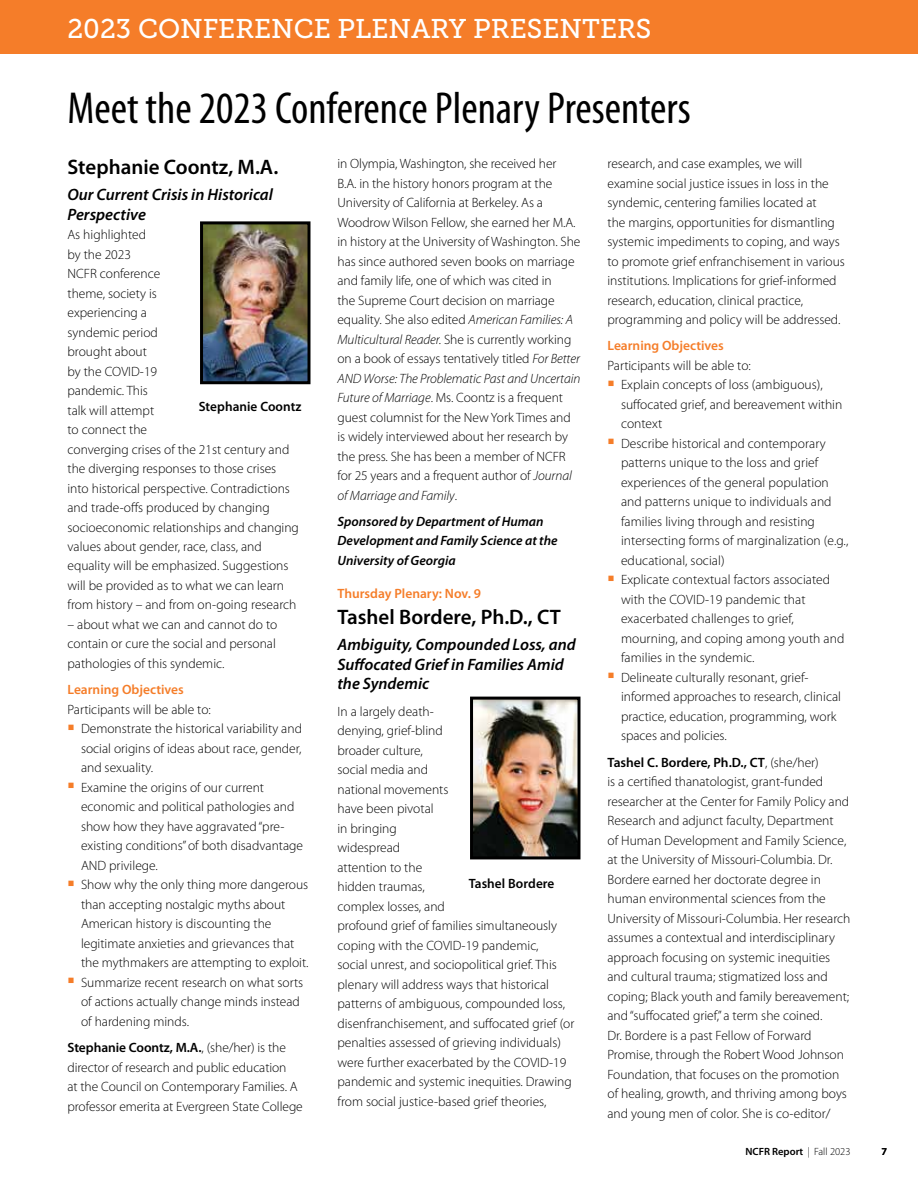
<style>
.page{position:relative;width:918px;height:1188px;background:#fff}
.page>*{position:absolute;margin:0;border:0;box-sizing:border-box;transform-origin:0 0}
.t1{font:condensed 45px "Myriad Pro";color:#000}
.t2{font:27px "Museo Slab 500";color:#fff}
.t3{font:600 21px "Myriad Pro";color:#000}
.t4{font:italic 600 16.5px/19.5px "Myriad Pro";color:#000}
.t5{font:300 13.5px/19.5px "Myriad Pro";color:#000}
.t6{font:italic 600 13.5px/19.5px "Myriad Pro";color:#000}
.t7{font:600 13.5px "Myriad Pro";color:#f57d29}
.t8{font:600 13.5px "Myriad Pro";letter-spacing:.005em;color:#000}
.t9{font:600 10.5px "Myriad Pro";color:#000}
.s1{font-family:"Minion Pro";font-weight:400;font-size:18.3px;color:#f57d29}
.s2{font-weight:600}
.s3{font-style:italic}
.s4{font-weight:300}
</style>
<div class="page">
<div style="left:0;top:0;width:918px;height:54px;background:#f57d29"></div>
<img style="left:204px;top:225px;width:102px;height:155px">
<div style="left:200px;top:221px;width:110px;height:163px;border:3px solid #000"></div>
<img style="left:474px;top:701px;width:102px;height:154px">
<div style="left:470px;top:697px;width:110px;height:162px;border:3px solid #000"></div>
<h2 class="t2" style="left:68px;top:13px;width:586px">2023 CONFERENCE PLENARY PRESENTERS</h2>
<h1 class="t1" style="left:68px;top:81px;width:625px">Meet the 2023 Conference Plenary Presenters</h1>
<h3 class="t3" style="left:68px;top:153px;width:212px">Stephanie Coontz, M.A.</h3>
<p class="t4" style="left:68px;top:184px;width:207px">Our Current Crisis in Historical<br>Perspective</p>
<p class="t5" style="left:68px;top:225px;width:233px">As highlighted<br>by the 2023<br>NCFR conference<br>theme, society is<br>experiencing a<br>syndemic period<br>brought about<br>by the COVID-19<br>pandemic. This<br>talk will attempt<br>to connect the<br>converging crises of the 21st century and the diverging responses to those crises into historical perspective. Contradictions and trade-offs produced by changing socioeconomic relationships and changing values about gender, race, class, and equality will be emphasized. Suggestions will be provided as to what we can learn from history – and from on-going research</p>
<p class="t5" style="left:68px;top:615px;width:211px;text-align:justify">– about what we can and cannot do to contain or cure the social and personal pathologies of this syndemic.</p>
<p class="t7" style="left:68px;top:681px;width:118px">Learning Objectives</p>
<p class="t5" style="left:68px;top:699px;width:145px">Participants will be able to:</p>
<p class="t5" style="left:81px;top:719px;width:223px;text-align:justify;text-indent:-14px"><span class="s1">■</span> Demonstrate the historical variability and social origins of ideas about race, gender, and sexuality.</p>
<p class="t5" style="left:81px;top:777px;width:224px;text-indent:-14px"><span class="s1">■</span> Examine the origins of our current economic and political pathologies and show how they have aggravated “pre&shy;existing conditions” of both disadvantage AND privilege.</p>
<p class="t5" style="left:81px;top:875px;width:229px;text-indent:-14px"><span class="s1">■</span> Show why the only thing more dangerous than accepting nostalgic myths about American history is discounting the legitimate anxieties and grievances that the mythmakers are attempting to exploit.</p>
<p class="t5" style="left:81px;top:972px;width:224px;text-indent:-14px"><span class="s1">■</span> Summarize recent research on what sorts of actions actually change minds instead of hardening minds.</p>
<p class="t5" style="left:68px;top:1038px;width:237px"><span class="s2">Stephanie Coontz, M.A.</span>, (she/her) is the director of research and public education<br>at the Council on Contemporary Families. A professor emerita at Evergreen State College</p>
<p class="t8" style="left:199px;top:398px;width:104px">Stephanie Coontz</p>
<p class="t5" style="left:338px;top:154px;width:245px">in Olympia, Washington, she received her<br>B.A. in the history honors program at the University of California at Berkeley. As a Woodrow Wilson Fellow, she earned her M.A. in history at the University of Washington. She has since authored seven books on marriage and family life, one of which was cited in<br>the Supreme Court decision on marriage equality. She also edited <span class="s3">American Families: A Multicultural Reader.</span> She is currently working on a book of essays tentatively titled <span class="s3">For Better AND Worse: The Problematic Past and Uncertain Future of Marriage</span>. Ms. Coontz is a frequent guest columnist for the New York Times and is widely interviewed about her research by the press. She has been a member of NCFR for 25 years and a frequent author of <span class="s3">Journal of Marriage and Family</span>.</p>
<p class="t6" style="left:338px;top:511px;width:222px">Sponsored by Department of Human<br>Development and Family Science at the<br>University of Georgia</p>
<p class="t7" style="left:338px;top:585px;width:145px">Thursday Plenary: Nov. 9</p>
<h3 class="t3" style="left:338px;top:604px;width:225px">Tashel Bordere, Ph.D., CT</h3>
<p class="t4" style="left:338px;top:635px;width:240px">Ambiguity, Compounded Loss, and<br>Suffocated Grief in Families Amid the Syndemic</p>
<p class="t5" style="left:338px;top:701px;width:238px">In a largely death-<br>denying, grief-blind<br>broader culture,<br>social media and<br>national movements<br>have been pivotal<br>in bringing<br>widespread<br>attention to the<br>hidden traumas,<br>complex losses, and<br>profound grief of families simultaneously coping with the COVID-19 pandemic,<br>social unrest, and sociopolitical grief. This plenary will address ways that historical patterns of ambiguous, compounded loss, disenfranchisement, and suffocated grief (or penalties assessed of grieving individuals) were further exacerbated by the COVID-19 pandemic and systemic inequities. Drawing from social justice-based grief theories,</p>
<p class="t8" style="left:469px;top:875px;width:87px">Tashel Bordere</p>
<p class="t5" style="left:608px;top:154px;width:239px">research, and case examples, we will examine social justice issues in loss in the syndemic, centering families located at<br>the margins, opportunities for dismantling systemic impediments to coping, and ways to promote grief enfranchisement in various institutions. Implications for grief-informed research, education, clinical practice, programming and policy will be addressed.</p>
<p class="t7" style="left:608px;top:337px;width:118px">Learning Objectives</p>
<p class="t5" style="left:608px;top:355px;width:145px">Participants will be able to:</p>
<p class="t5" style="left:621px;top:375px;width:223px;text-indent:-14px"><span class="s1">■</span> Explain concepts of loss (ambiguous), suffocated grief, and bereavement within context</p>
<p class="t5" style="left:621px;top:434px;width:229px;text-indent:-14px"><span class="s1">■</span> Describe historical and contemporary patterns unique to the loss and grief experiences of the general population and patterns unique to individuals and families living through and resisting intersecting forms of marginalization (e.g., educational, social)</p>
<p class="t5" style="left:621px;top:570px;width:225px;text-indent:-14px"><span class="s1">■</span> Explicate contextual factors associated with the COVID-19 pandemic that exacerbated challenges to grief, mourning, and coping among youth and families in the syndemic.</p>
<p class="t5" style="left:621px;top:668px;width:222px;text-indent:-14px"><span class="s1">■</span> Delineate culturally resonant, grief&shy;informed approaches to research, clinical practice, education, programming, work spaces and policies.</p>
<p class="t5" style="left:608px;top:752px;width:244px"><span class="s2">Tashel C. Bordere, Ph.D., CT</span>, (she/her)<br>is a certified thanatologist, grant-funded researcher at the Center for Family Policy and Research and adjunct faculty, Department<br>of Human Development and Family Science, at the University of Missouri-Columbia. Dr.<br>Bordere earned her doctorate degree in human environmental sciences from the University of Missouri-Columbia. Her research assumes a contextual and interdisciplinary approach focusing on systemic inequities and cultural trauma; stigmatized loss and coping; Black youth and family bereavement; and “suffocated grief,” a term she coined.<br>Dr. Bordere is a past Fellow of Forward Promise, through the Robert Wood Johnson Foundation, that focuses on the promotion of healing, growth, and thriving among boys and young men of color. She is co-editor/</p>
<p class="t9" style="left:745px;top:1145px;width:107px">NCFR Report <span class="s4">| Fall 2023</span></p>
<p class="t9" style="left:881px;top:1145px;width:7px">7</p>
</div>
